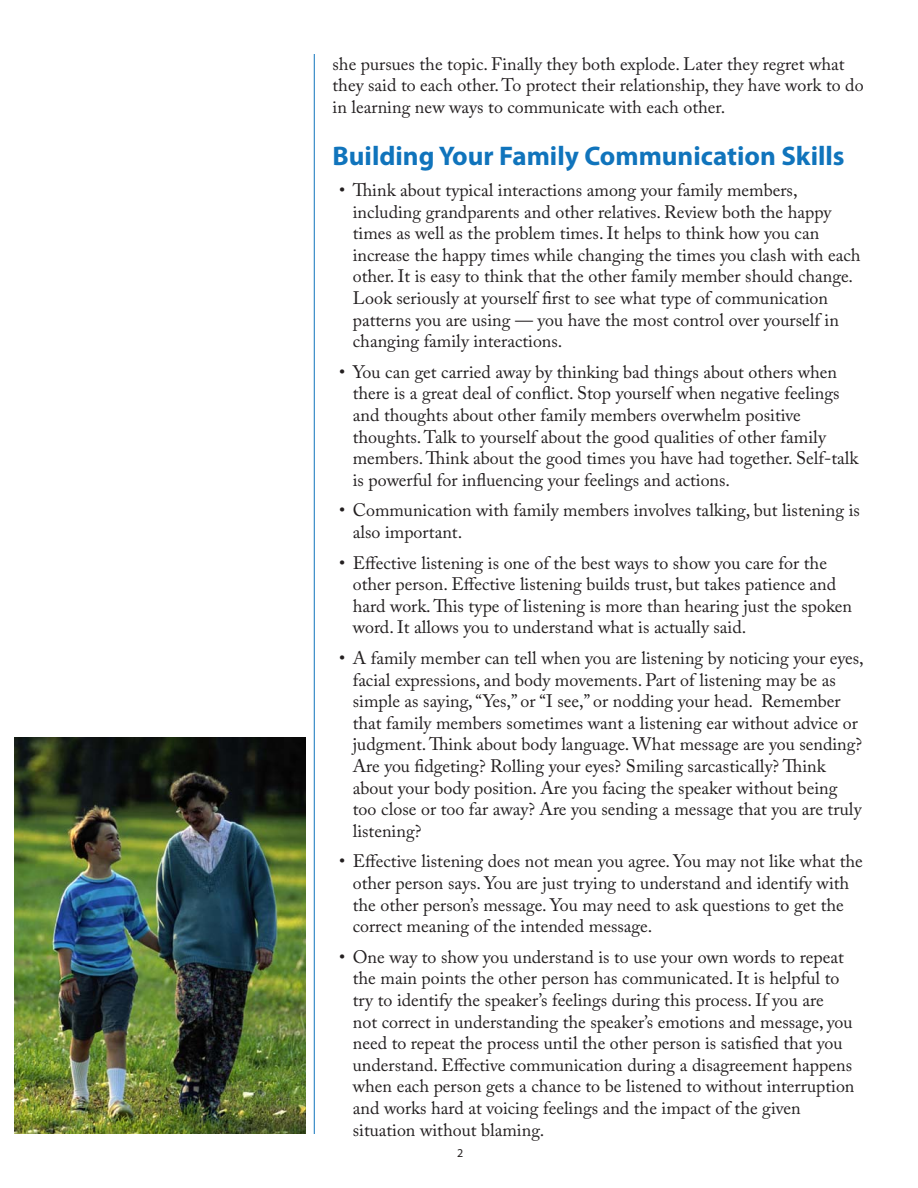
<style>
.page{position:relative;width:918px;height:1188px;background:#fff}
.page>*{position:absolute;margin:0;border:0;box-sizing:border-box;transform-origin:0 0}
.Subhead1{font:700 27px "Myriad Pro";color:#1074bc}
.Truth_body_bullet{font:18px/21.6px "Adobe Caslon Pro";color:#231f20}
.truth_body{font:18px/21.6px "Adobe Caslon Pro";color:#231f20}
.Subhead1-2{font:12px "Myriad Pro";color:#231f20}
</style>
<div class="page">
<hr style="left:314px;top:54px;width:1px;height:1080px;background:#1074bc">
<img style="left:14px;top:737px;width:291px;height:397px">
<p class="truth_body" style="left:333px;top:53px;width:533px">she pursues the topic. Finally they both explode. Later they regret what they said to each other. To protect their relationship, they have work to do in learning new ways to communicate with each other.</p>
<p class="Subhead1" style="left:333px;top:139px;width:514px">Building Your Family Communication Skills</p>
<p class="Truth_body_bullet" style="left:353px;top:179px;width:509px;text-indent:-14px">• Think about typical interactions among your family members, including grandparents and other relatives. Review both the happy times as well as the problem times. It helps to think how you can increase the happy times while changing the times you clash with each other. It is easy to think that the other family member should change.<br>Look seriously at yourself first to see what type of communication patterns you are using — you have the most control over yourself in changing family interactions.</p>
<p class="Truth_body_bullet" style="left:353px;top:361px;width:507px;text-indent:-14px">• You can get carried away by thinking bad things about others when there is a great deal of conflict. Stop yourself when negative feelings and thoughts about other family members overwhelm positive thoughts. Talk to yourself about the good qualities of other family members. Think about the good times you have had together. Self-talk is powerful for influencing your feelings and actions.</p>
<p class="Truth_body_bullet" style="left:353px;top:499px;width:509px;text-indent:-14px">• Communication with family members involves talking, but listening is also important.</p>
<p class="Truth_body_bullet" style="left:353px;top:552px;width:501px;text-indent:-14px">• Effective listening is one of the best ways to show you care for the other person. Effective listening builds trust, but takes patience and hard work. This type of listening is more than hearing just the spoken word. It allows you to understand what is actually said.</p>
<p class="Truth_body_bullet" style="left:353px;top:647px;width:513px;text-indent:-14px">• A family member can tell when you are listening by noticing your eyes, facial expressions, and body movements. Part of listening may be as simple as saying, “Yes,” or “I see,” or nodding your head. Remember that family members sometimes want a listening ear without advice or judgment. Think about body language. What message are you sending?<br>Are you fidgeting? Rolling your eyes? Smiling sarcastically? Think about your body position. Are you facing the speaker without being too close or too far away? Are you sending a message that you are truly listening?</p>
<p class="Truth_body_bullet" style="left:353px;top:850px;width:512px;text-indent:-14px">• Effective listening does not mean you agree. You may not like what the other person says. You are just trying to understand and identify with the other person’s message. You may need to ask questions to get the correct meaning of the intended message.</p>
<p class="Truth_body_bullet" style="left:353px;top:946px;width:503px;text-indent:-14px">• One way to show you understand is to use your own words to repeat the main points the other person has communicated. It is helpful to try to identify the speaker’s feelings during this process. If you are<br>not correct in understanding the speaker’s emotions and message, you need to repeat the process until the other person is satisfied that you understand. Effective communication during a disagreement happens when each person gets a chance to be listened to without interruption and works hard at voicing feelings and the impact of the given situation without blaming.</p>
<p class="Subhead1-2" style="left:457px;top:1146px;width:8px">2</p>
</div>
